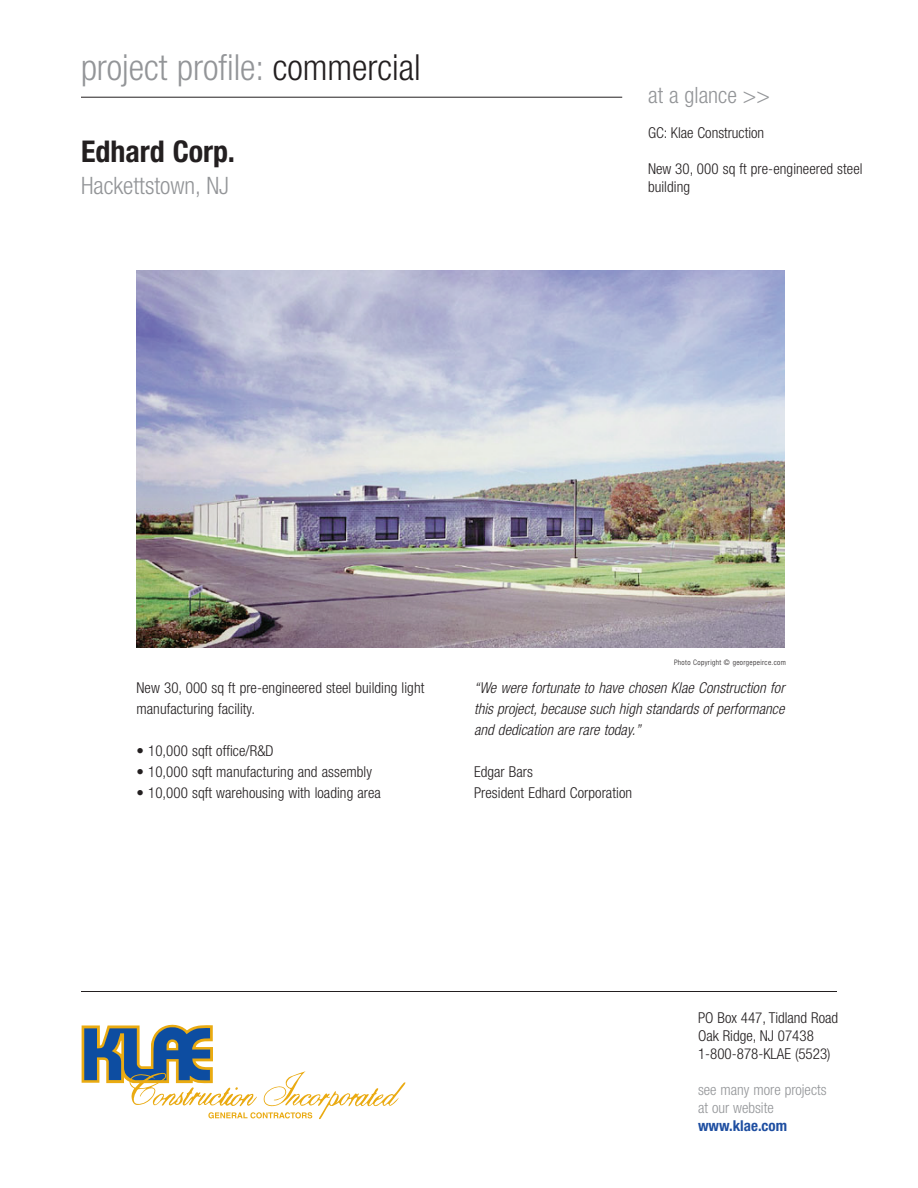
<style>
.page{position:relative;width:918px;height:1188px;background:#fff}
.page>*{position:absolute;margin:0;border:0;box-sizing:border-box;transform-origin:0 0}
.t1{font:300 condensed 36px "Helvetica Neue";color:#939598}
.t2{font:700 condensed 30px "Helvetica Neue";color:#231f20}
.t3{font:300 condensed 24px "Helvetica Neue";color:#939598}
.t4{font:300 condensed 22.5px "Helvetica Neue";color:#939598}
.t5{font:300 condensed 15px/18px "Helvetica Neue";letter-spacing:.005em;color:#231f20}
.t6{font:italic 300 condensed 15px/21px "Helvetica Neue";letter-spacing:.005em;color:#231f20;text-align:justify}
.t7{font:300 condensed 15px/18px "Helvetica Neue";color:#939598}
.t8{font:700 condensed 15px "Helvetica Neue";color:#1e4ea1}
.t9{font:300 condensed 7.5px "Helvetica Neue";letter-spacing:.05em;color:#231f20}
.s1{color:#231f20}
</style>
<div class="page">
<hr style="left:81px;top:97px;width:541px;height:1px;background:#231f20">
<hr style="left:81px;top:991px;width:756px;height:1px;background:#231f20">
<img style="left:136px;top:270px;width:648px;height:378px">
<svg style="left:82px;top:1025px;width:324px;height:94px"></svg>
<h1 class="t1" style="left:81px;top:54px;width:341px">project profile: <span class="s1">commercial</span></h1>
<h2 class="t2" style="left:81px;top:141px;width:155px">Edhard Corp.</h2>
<h3 class="t3" style="left:81px;top:177px;width:150px">Hackettstown, NJ</h3>
<h3 class="t4" style="left:648px;top:87px;width:123px">at a glance &gt;&gt;</h3>
<p class="t5" style="left:648px;top:125px;width:118px">GC: Klae Construction</p>
<p class="t5" style="left:648px;top:161px;width:216px">New 30, 000 sq ft pre-engineered steel building</p>
<p class="t5" style="left:136px;top:678px;width:289px;line-height:21px">New 30, 000 sq ft pre-engineered steel building light manufacturing facility.</p>
<p class="t5" style="left:137px;top:743px;width:139px">• 10,000 sqft office/R&amp;D</p>
<p class="t5" style="left:136px;top:764px;width:237px">• 10,000 sqft manufacturing and assembly</p>
<p class="t5" style="left:137px;top:785px;width:246px">• 10,000 sqft warehousing with loading area</p>
<p class="t9" style="left:674px;top:660px;width:113px">Photo Copyright © georgepeirce.com</p>
<p class="t6" style="left:474px;top:678px;width:312px">“We were fortunate to have chosen Klae Construction for this project, because such high standards of performance and dedication are rare today.”</p>
<p class="t5" style="left:474px;top:762px;width:160px;line-height:21px">Edgar Bars<br>President Edhard Corporation</p>
<p class="t5" style="left:698px;top:1010px;width:142px">PO Box 447, Tidland Road<br>Oak Ridge, NJ 07438<br>1-800-878-KLAE (5523)</p>
<p class="t7" style="left:698px;top:1082px;width:130px">see many more projects at our website</p>
<p class="t8" style="left:698px;top:1121px;width:91px">www.klae.com</p>
</div>
